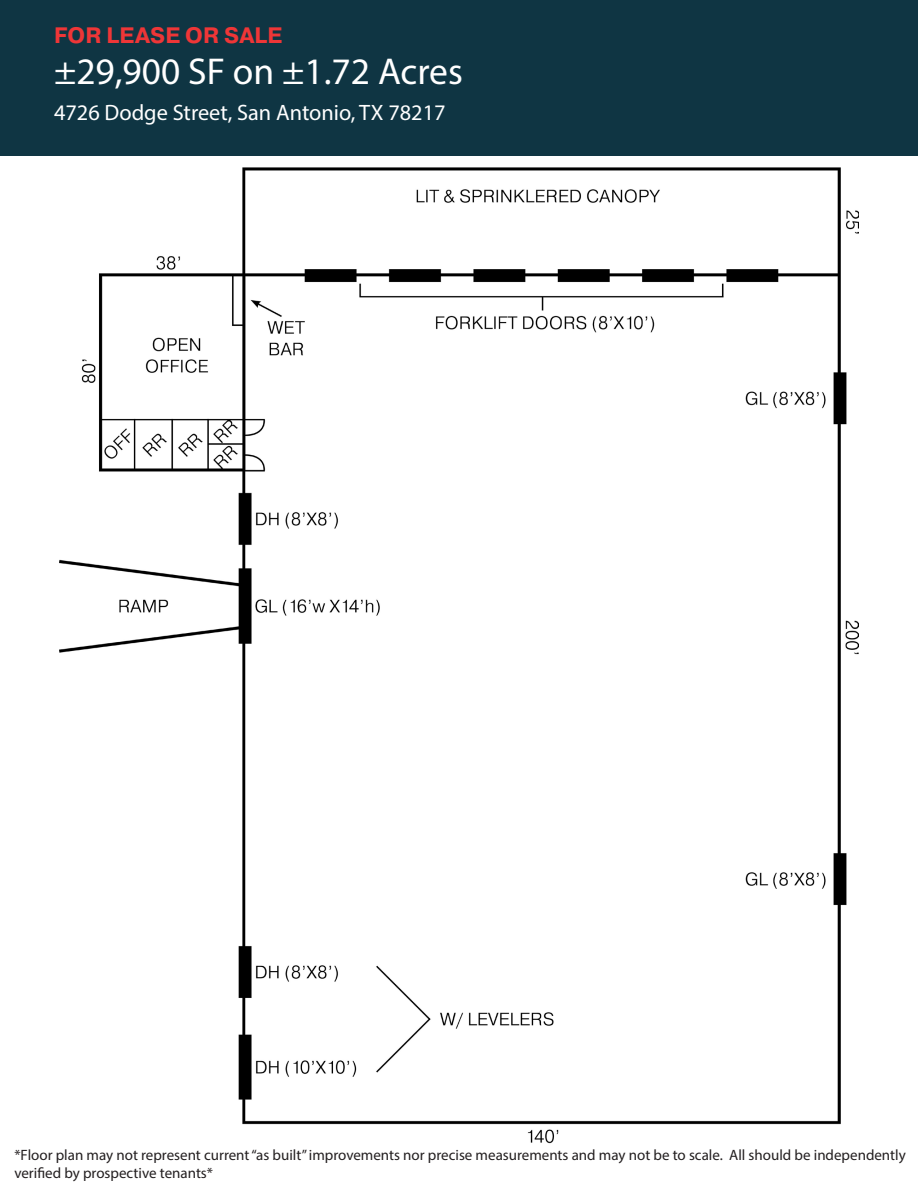
<style>
.page{position:relative;width:918px;height:1188px;background:#fff}
.page>*{position:absolute;margin:0;border:0;box-sizing:border-box;transform-origin:0 0}
.t1{font:37.5px "Myriad Pro";color:#fff}
.t2{font:22.35px "Myriad Pro";color:#fff}
.t3{font:700 22.35px "Pragmatica";letter-spacing:.005em;color:#ee3637}
.t4{font:15px/18px "Myriad Pro";color:#231f20}
</style>
<div class="page">
<div style="left:0;top:0;width:918px;height:156px;background:#0f3543"></div>
<img style="left:60px;top:167px;width:798px;height:977px">
<p class="t3" style="left:54px;top:20px;width:230px">FOR LEASE OR SALE</p>
<p class="t1" style="left:54px;top:48px;width:410px">±29,900 SF on ±1.72 Acres</p>
<p class="t2" style="left:54px;top:99px;width:393px">4726 Dodge Street, San Antonio, TX 78217</p>
<p class="t4" style="left:14px;top:1145px;width:893px">*Floor plan may not represent current “as built” improvements nor precise measurements and may not be to scale. All should be independently verified by prospective tenants*</p>
</div>
